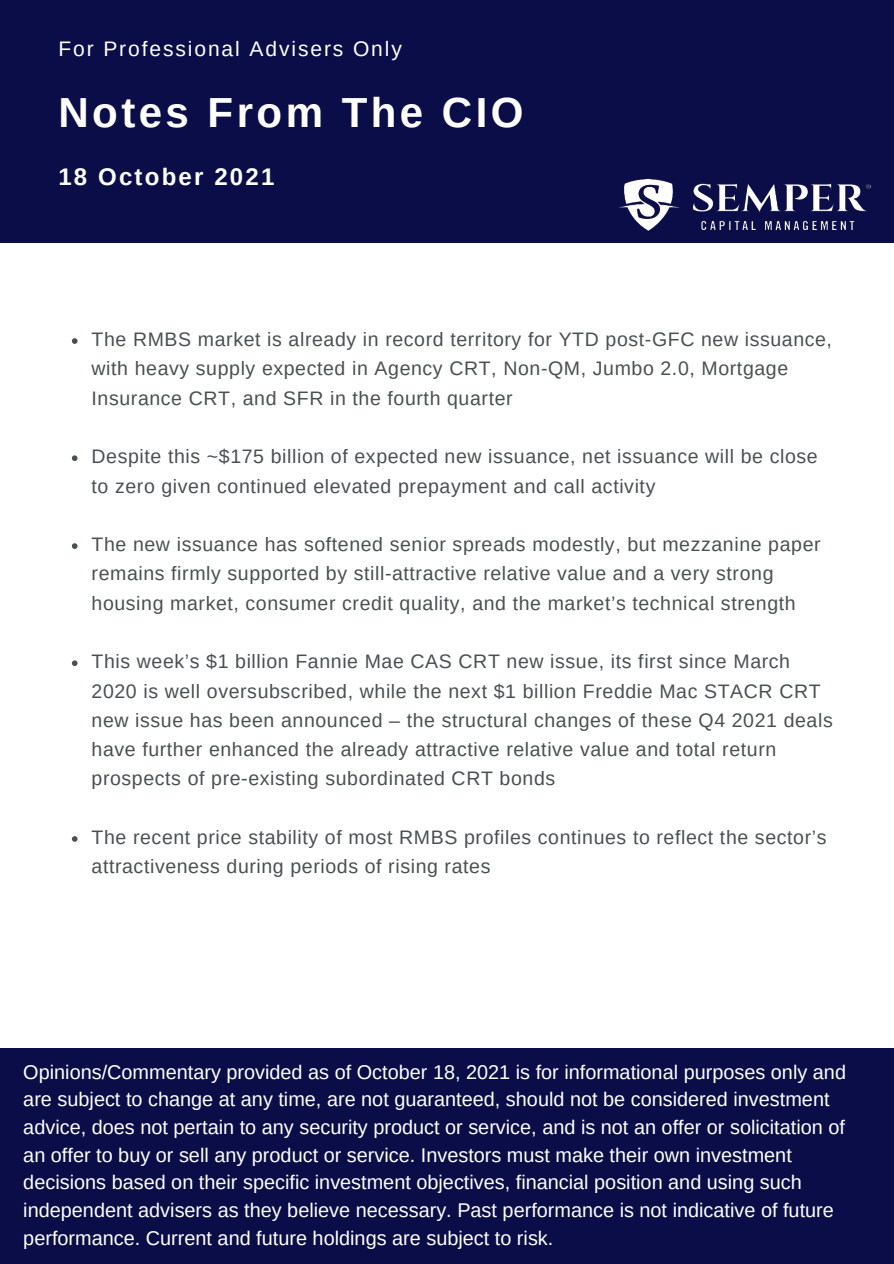
<style>
.page{position:relative;width:894px;height:1264px;background:#fff}
.page>*{position:absolute;margin:0;border:0;box-sizing:border-box;transform-origin:0 0}
.t1{font:700 42px "Arimo";letter-spacing:.085em;color:#fff}
.t2{font:700 24px "Arimo";letter-spacing:.09em;color:#fff}
.t3{font:21px "Arimo";letter-spacing:.09em;color:#fff}
.t4{font:19.8px/27.6px "Arimo";color:#fff}
.t5{font:19.5px/29.2px "Arimo";letter-spacing:.03em;color:#495052}
</style>
<div class="page">
<div style="left:0;top:0;width:893px;height:242px;background:#0a0d47"></div>
<svg style="left:72px;top:338px;width:5px;height:6px"></svg>
<svg style="left:72px;top:455px;width:5px;height:6px"></svg>
<svg style="left:72px;top:543px;width:5px;height:6px"></svg>
<svg style="left:72px;top:660px;width:5px;height:6px"></svg>
<svg style="left:72px;top:836px;width:5px;height:5px"></svg>
<img style="left:619px;top:178px;width:252px;height:53px">
<div style="left:0;top:1048px;width:893px;height:215px;background:#0a0d47"></div>
<p class="t3" style="left:58px;top:37px;width:345px">For Professional Advisers Only</p>
<p class="t1" style="left:58px;top:89px;width:466px">Notes From The CIO</p>
<p class="t2" style="left:58px;top:163px;width:217px">18 October 2021</p>
<p class="t5" style="left:91px;top:325px;width:741px">The RMBS market is already in record territory for YTD post-GFC new issuance, with heavy supply expected in Agency CRT, Non-QM, Jumbo 2.0, Mortgage<br>Insurance CRT, and SFR in the fourth quarter</p>
<p class="t5" style="left:91px;top:442px;width:727px">Despite this ~$175 billion of expected new issuance, net issuance will be close to zero given continued elevated prepayment and call activity</p>
<p class="t5" style="left:91px;top:529px;width:730px">The new issuance has softened senior spreads modestly, but mezzanine paper remains firmly supported by still-attractive relative value and a very strong housing market, consumer credit quality, and the market’s technical strength</p>
<p class="t5" style="left:91px;top:647px;width:742px">This week’s $1 billion Fannie Mae CAS CRT new issue, its first since March 2020 is well oversubscribed, while the next $1 billion Freddie Mac STACR CRT new issue has been announced – the structural changes of these Q4 2021 deals have further enhanced the already attractive relative value and total return prospects of pre-existing subordinated CRT bonds</p>
<p class="t5" style="left:91px;top:822px;width:736px">The recent price stability of most RMBS profiles continues to reflect the sector’s attractiveness during periods of rising rates</p>
<p class="t4" style="left:23px;top:1057px;width:824px">Opinions/Commentary provided as of October 18, 2021 is for informational purposes only and are subject to change at any time, are not guaranteed, should not be considered investment advice, does not pertain to any security product or service, and is not an offer or solicitation of an offer to buy or sell any product or service. Investors must make their own investment decisions based on their specific investment objectives, financial position and using such independent advisers as they believe necessary. Past performance is not indicative of future performance. Current and future holdings are subject to risk.</p>
</div>
